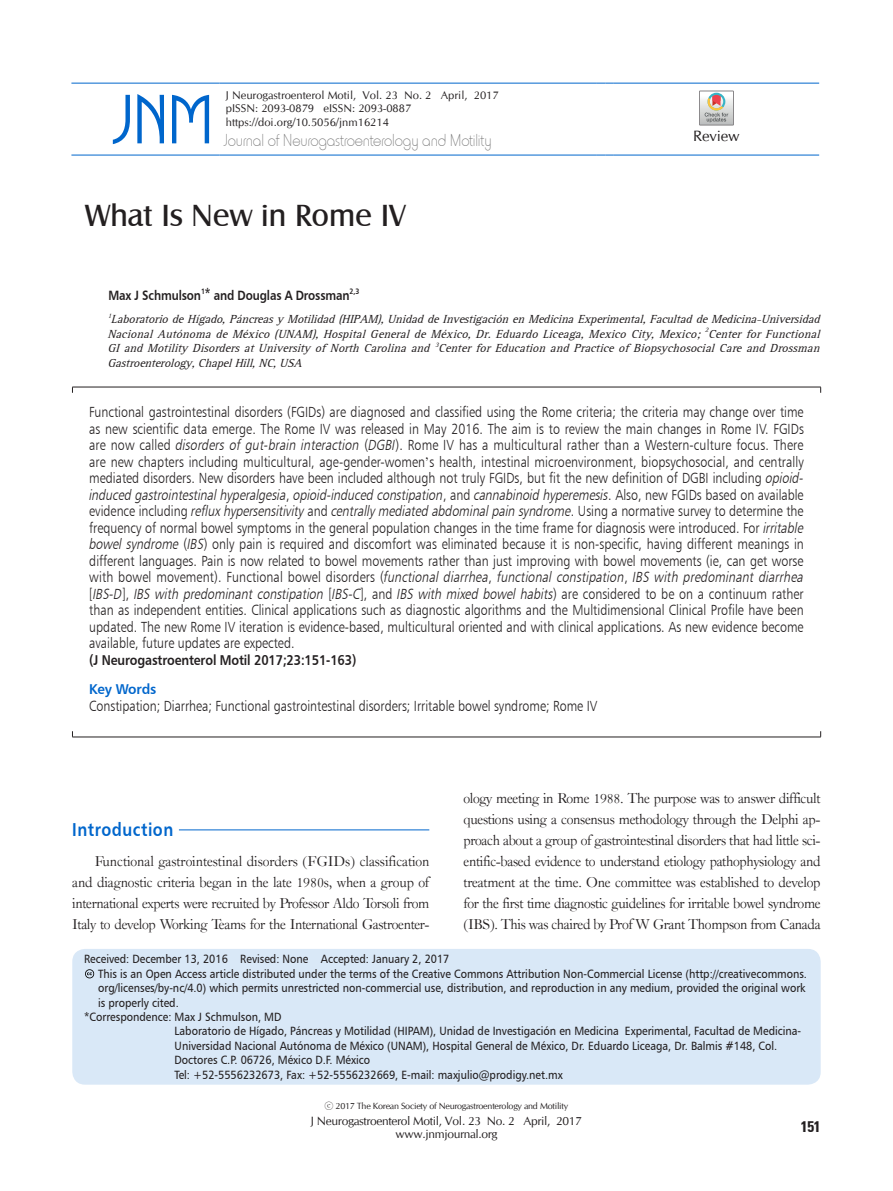
<style>
.page{position:relative;width:893px;height:1191px;background:#fff}
.page>*{position:absolute;margin:0;border:0;box-sizing:border-box;transform-origin:0 0}
.t1{font:500 64.5px "Busorama IT Cby BT";color:#06c}
.t2{font:31.5px "Castle T";color:#231f20}
.t3{font:18.75px "Humanist 777 BT Bold B";letter-spacing:.03em;color:#06c;scale:.85 1}
.t4{font:18px "Horatio D Ligh";letter-spacing:-.015em;color:#787878;scale:.9 1}
.t5{font:15.3px/21px "Caslon Old Face BT";letter-spacing:-.025em;color:#231f20;text-align:justify}
.t6{font:15.3px "Univeconbol";color:#231f20}
.t7{font:15px "CG Omega";letter-spacing:-.01em;color:#231f20}
.t8{font:14.7px/16.5px "Humanist 777 BT Light B";color:#231f20;scale:.85 1}
.t9{font:14.25px "Humanist 777 BT Bold B";letter-spacing:-.01em;color:#231f20;scale:.87 1}
.t10{font:14.25px "Humanist 777 BT Bold B";letter-spacing:-.01em;color:#06c;scale:.95 1}
.t11{font:13.5px "Humanist 777 BT Bold B";letter-spacing:-.01em;color:#231f20;scale:.85 1}
.t12{font:12px "Humanist 777 BT Roman B";color:#231f20;scale:.9 1}
.t13{font:italic 12px/14.4px "Rotisser";color:#231f20}
.t14{font:12px/13.5px "CG Omega";letter-spacing:-.025em;color:#231f20;text-align:center}
.t15{font:11.25px/13.5px "CG Omega";color:#231f20}
.t16{font:9px "CG Omega";letter-spacing:-.025em;color:#231f20}
.t17{font:7.8px "Humanist 777 BT Bold B";color:#231f20;scale:.85 1}
.t18{font:italic 7.05px "Rotisser";color:#231f20}
.s1{font-style:italic}
.s2{font-family:"Times"}
.s3{font-family:"Batang Che"}
</style>
<div class="page">
<hr style="left:72px;top:387px;width:749px;height:1px;background:#231f20">
<hr style="left:72px;top:736px;width:749px;height:1px;background:#231f20">
<div style="left:72px;top:949px;width:749px;height:135px;background:#d9e8f7;border-radius:13px"></div>
<svg style="left:85px;top:969px;width:10px;height:10px"></svg>
<hr style="left:71px;top:83px;width:148px;height:1px;background:#06c">
<hr style="left:71px;top:155px;width:148px;height:1px;background:#06c">
<hr style="left:219px;top:83px;width:378px;height:1px;background:#06c">
<svg style="left:597px;top:83px;width:17px;height:1px"></svg>
<hr style="left:614px;top:83px;width:205px;height:1px;background:#06c">
<hr style="left:614px;top:155px;width:205px;height:1px;background:#06c">
<svg style="left:597px;top:155px;width:17px;height:1px"></svg>
<hr style="left:219px;top:155px;width:378px;height:1px;background:#06c">
<hr style="left:179px;top:829px;width:250px;height:1px;background:#06c">
<div style="left:699px;top:91px;width:35px;height:34px;border:1px solid #888688"></div>
<svg style="left:699px;top:91px;width:34px;height:34px"></svg>
<h1 class="t1" style="left:112px;top:81px;width:102px">JNM</h1>
<p class="t15" style="left:226px;top:89px;width:274px">J Neurogastroenterol Motil, Vol. 23 No. 2 April, 2017 pISSN: 2093-0879 eISSN: 2093-0887 https://doi.org/10.5056/jnm16214</p>
<p class="t4" style="left:224px;top:130px;width:299px">Journal of Neurogastroenterology and Motility</p>
<p class="t7" style="left:693px;top:127px;width:48px">Review</p>
<h2 class="t2" style="left:85px;top:198px;width:322px">What Is New in Rome IV</h2>
<p class="t11" style="left:108px;top:287px;width:285px">Max J Schmulson<sup>1</sup>* and Douglas A Drossman</p>
<p class="t17" style="left:350px;top:286px;width:13px">2,3</p>
<p class="t18" style="left:108px;top:311px;width:7px">1</p>
<p class="t13" style="left:107px;top:313px;width:718px">LaboratoriodeHígado,PáncreasyMotilidad(HIPAM),UnidaddeInvestigaciónenMedicinaExperimental,FacultaddeMedicina-Universidad<br>Nacional Autónoma de México (UNAM), Hospital General de México, Dr. Eduardo Liceaga, Mexico City, Mexico; Center for Functional</p>
<p class="t18" style="left:705px;top:326px;width:7px">2</p>
<p class="t13" style="left:107px;top:341px;width:717px">GI and Motility Disorders at University of North Carolina and Center for Education and Practice of Biopsychosocial Care and Drossman</p>
<p class="t18" style="left:435px;top:340px;width:7px">3</p>
<p class="t13" style="left:107px;top:356px;width:200px">Gastroenterology,ChapelHill,NC,USA</p>
<p class="t8" style="left:88px;top:404px;width:846px">Functional gastrointestinal disorders (FGIDs) are diagnosed and classified using the Rome criteria; the criteria may change over time as new scientific data emerge. The Rome IV was released in May 2016. The aim is to review the main changes in Rome IV. FGIDs are now called <span class="s1">disorders of gut-brain interaction</span> (<span class="s1">DGBI</span>). Rome IV has a multicultural rather than a Western-culture focus. There are new chapters including multicultural, age-gender-women<span class="s2">’</span>s health, intestinal microenvironment, biopsychosocial, and centrally mediated disorders. New disorders have been included although not truly FGIDs, but fit the new definition of DGBI including <span class="s1">opioid&shy;induced gastrointestinalhyperalgesia</span>, <span class="s1">opioid-induced constipation</span>, a n d <span class="s1">cannabinoid hyperemesis</span>. A l s o , n ew F G I D s b a s e d o n a v a i l a b l e ev i d e n c e i n c l u d i n g <span class="s1">refluxhypersensitivity</span> a n d <span class="s1">centrallymediated abdominalpain syndrome</span>. U s i n g a n o r m a t i ve s u rvey t o d et e r m i n e t h e frequency of normal bowel symptoms in the general population changes in the time frame for diagnosis were introduced. For <span class="s1">irritable bowel syndrome</span> (<span class="s1">IBS</span>) only pain is required and discomfort was eliminated because it is non-specific, having different meanings in different languages. Pain is now related to bowel movements rather than just improving with bowel movements (ie, can get worse w i t h b o we l m o ve m e n t) . F u n ct i o n a l b o we l d i s o rd e rs (<span class="s1">functional diarrhea</span>, <span class="s1">functional constipation</span>, <span class="s1">IBS with predominant diarrhea </span>[ <span class="s1">IBS-D</span>] , <span class="s1">IBS with predominant constipation</span> [ <span class="s1">IBS-C</span>] , a n d <span class="s1">IBS with mixed bowel habits</span>) a re c o n s i d e re d t o b e o n a c o n t i n u u m ra t h e r than as independent entities. Clinical applications such as diagnostic algorithms and the Multidimensional Clinical Profile have been updated. The new Rome IV iteration is evidence-based, multicultural oriented and with clinical applications. As new evidence become available, future updates are expected.</p>
<p class="t9" style="left:89px;top:650px;width:309px">(J Neurogastroenterol Motil 2017;23:151-163)</p>
<p class="t10" style="left:89px;top:680px;width:72px">Key Words</p>
<p class="t8" style="left:89px;top:698px;width:599px">Constipation; Diarrhea; Functional gastrointestinal disorders; Irritable bowel syndrome; Rome IV</p>
<p class="t3" style="left:72px;top:817px;width:120px">Introduction</p>
<p class="t5" style="left:72px;top:850px;width:359px;text-indent:23px">Functional gastrointestinal disorders (FGIDs) classification and diagnostic criteria began in the late 1980s, when a group of international experts were recruited by Professor Aldo Torsoli from Italy to develop Working Teams for the International Gastroenter-</p>
<p class="t5" style="left:463px;top:787px;width:359px">ology meeting in Rome 1988. The purpose was to answer difficult questions using a consensus methodology through the Delphi ap&shy;proach about a group of gastrointestinal disorders that had little sci&shy;entific-based evidence to understand etiology pathophysiology and treatment at the time. One committee was established to develop for the first time diagnostic guidelines for irritable bowel syndrome (IBS). This was chaired by Prof W Grant Thompson from Canada</p>
<p class="t12" style="left:84px;top:951px;width:407px">Received: December 13, 2016 Revised: None Accepted: January 2, 2017</p>
<p class="t12" style="left:98px;top:966px;width:789px">This is an Open Access article distributed under the terms of the Creative Commons Attribution Non-Commercial License (http://creativecommons.</p>
<p class="t12" style="left:98px;top:980px;width:788px">org/licenses/by-nc/4.0) which permits unrestricted non-commercial use, distribution, and reproduction in any medium, provided the original work</p>
<p class="t12" style="left:98px;top:995px;width:91px">is properly cited.</p>
<p class="t12" style="left:84px;top:1009px;width:221px">*Correspondence: Max J Schmulson, MD</p>
<p class="t12" style="left:175px;top:1023px;width:698px">Laboratorio de Hígado, Páncreas y Motilidad (HIPAM), Unidad de Investigación en Medicina Experimental, Facultad de Medicina-</p>
<p class="t12" style="left:175px;top:1038px;width:671px">Universidad Nacional Autónoma de México (UNAM), Hospital General de México, Dr. Eduardo Liceaga, Dr. Balmis #148, Col.</p>
<p class="t12" style="left:175px;top:1052px;width:219px">Doctores C.P. 06726, México D.F. México</p>
<p class="t12" style="left:175px;top:1067px;width:433px">Tel: +52-5556232673, Fax: +52-5556232669, E-mail: maxjulio@prodigy.net.mx</p>
<p class="t16" style="left:325px;top:1100px;width:245px"><span class="s3">ⓒ</span> 2017 The Korean Society of Neurogastroenterology and Motility</p>
<p class="t14" style="left:311px;top:1114px;width:272px">J Neurogastroenterol Motil, Vol. 23 No. 2 April, 2017 www.jnmjournal.org</p>
<p class="t6" style="left:801px;top:1117px;width:21px">151</p>
</div>
